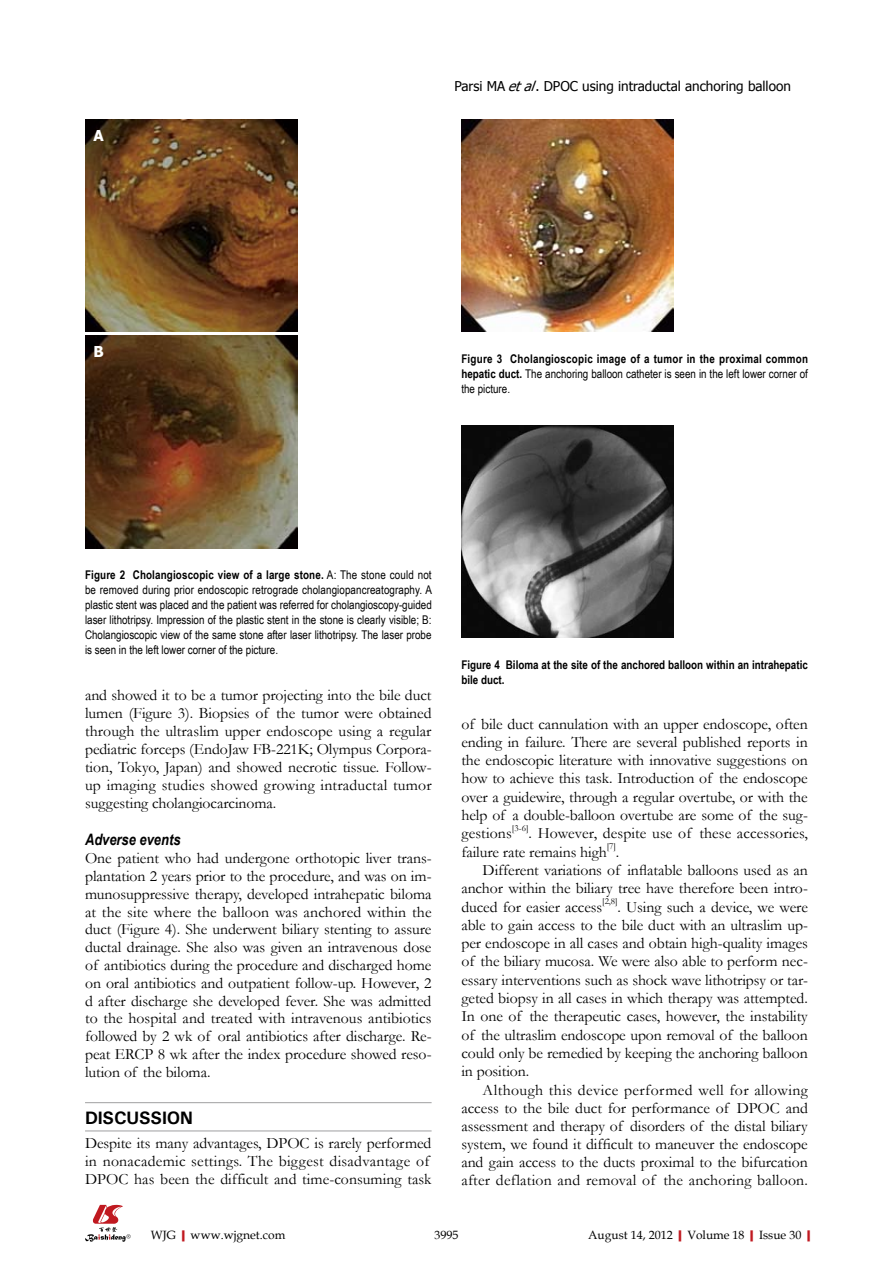
<style>
.page{position:relative;width:893px;height:1263px;background:#fff}
.page>*{position:absolute;margin:0;border:0;box-sizing:border-box;transform-origin:0 0}
.t1{font:700 18px "Univers";letter-spacing:-.01em;color:#000}
.t2{font:15.75px/18.3px "Garamond";letter-spacing:-.005em;color:#000;text-align:justify}
.t3{font:italic 700 15.75px "Arial Narrow";color:#000}
.t4{font:700 15px "Tahoma";color:#fff}
.t5{font:13.5px "Tahoma";color:#000}
.t6{font:12px/15px "Arial Narrow";color:#000;text-align:justify}
.t7{font:700 12px/15px "Arial Narrow";color:#000;text-align:justify}
.t8{font:12px "Book Antiqua";color:#000}
.t9{font:9.15px "Garamond";color:#000}
.s1{font-style:italic}
.s2{font-weight:400}
.s3{font-weight:700}
.s4{font-weight:700;color:#c01920}
</style>
<div class="page">
<svg style="left:85px;top:1205px;width:46px;height:37px"></svg>
<img style="left:85px;top:119px;width:213px;height:213px">
<img style="left:85px;top:336px;width:213px;height:212px">
<img style="left:461px;top:119px;width:213px;height:213px">
<img style="left:461px;top:425px;width:213px;height:212px">
<hr style="left:85px;top:1102px;width:347px;height:1px;background:#9f9fa0">
<hr style="left:85px;top:1131px;width:347px;height:1px;background:#9f9fa0">
<p class="t4" style="left:94px;top:125px;width:12px">A</p>
<p class="t5" style="left:454px;top:77px;width:338px">Parsi MA <span class="s1">etal</span>. DPOC using intraductal anchoring balloon</p>
<p class="t4" style="left:94px;top:341px;width:12px">B</p>
<p class="t7" style="left:461px;top:351px;width:348px">Figure 3 Cholangioscopic image of a tumor in the proximal common hepatic duct. <span class="s2">The anchoring balloon catheter is seen in the left lower corner of the picture.</span></p>
<p class="t6" style="left:85px;top:567px;width:348px"><span class="s3">Figure 2 Cholangioscopic view of a large stone.</span> A: The stone could not be removed during prior endoscopic retrograde cholangiopancreatography. A plastic stent was placed and the patient was referred for cholangioscopy-guided laser lithotripsy. Impression of the plastic stent in the stone is clearly visible; B:<br>Cholangioscopic view of the same stone after laser lithotripsy. The laser probe is seen in the left lower corner of the picture.</p>
<p class="t2" style="left:85px;top:685px;width:348px">and showed it to be a tumor projecting into the bile duct lumen (Figure 3). Biopsies of the tumor were obtained through the ultraslim upper endoscope using a regular pediatric forceps (EndoJaw FB-221K; Olympus Corpora&shy;tion, Tokyo, Japan) and showed necrotic tissue. Follow&shy;up imaging studies showed growing intraductal tumor suggesting cholangiocarcinoma.</p>
<p class="t3" style="left:85px;top:828px;width:97px">Adverse events</p>
<p class="t2" style="left:85px;top:849px;width:348px;line-height:17.9px">One patient who had undergone orthotopic liver trans&shy;plantation 2 years prior to the procedure, and was on im&shy;munosuppressive therapy, developed intrahepatic biloma at the site where the balloon was anchored within the duct (Figure 4). She underwent biliary stenting to assure ductal drainage. She also was given an intravenous dose of antibiotics during the procedure and discharged home on oral antibiotics and outpatient follow-up. However, 2 d after discharge she developed fever. She was admitted to the hospital and treated with intravenous antibiotics followed by 2 wk of oral antibiotics after discharge. Re&shy;peat ERCP 8 wk after the index procedure showed reso&shy;lution of the biloma.</p>
<p class="t1" style="left:85px;top:1106px;width:110px">DISCUSSION</p>
<p class="t2" style="left:85px;top:1134px;width:348px;text-align:left">Despite its many advantages, DPOC is rarely performed in nonacademic settings. The biggest disadvantage of<br>DPOC has been the difficult and time-consuming task</p>
<p class="t7" style="left:461px;top:657px;width:348px">Figure 4 Biloma at the site of the anchored balloon within an intrahepatic bile duct.</p>
<p class="t2" style="left:461px;top:714px;width:348px">of bile duct cannulation with an upper endoscope, often ending in failure. There are several published reports in the endoscopic literature with innovative suggestions on how to achieve this task. Introduction of the endoscope over a guidewire, through a regular overtube, or with the help of a double-balloon overtube are some of the sug&shy;gestions</p>
<p class="t9" style="left:512px;top:822px;width:18px">[3-6]</p>
<p class="t2" style="left:461px;top:824px;width:348px;text-indent:67px">. However, despite use of these accessories, failure rate remains high</p>
<p class="t9" style="left:607px;top:840px;width:11px">[7]</p>
<p class="t2" style="left:616px;top:842px;width:5px">.</p>
<p class="t2" style="left:483px;top:860px;width:327px">Different variations of inflatable balloons used as an</p>
<p class="t2" style="left:461px;top:879px;width:348px">anchor within the biliary tree have therefore been intro-</p>
<p class="t2" style="left:461px;top:897px;width:142px">duced for easier access</p>
<p class="t9" style="left:602px;top:895px;width:17px">[2,8]</p>
<p class="t2" style="left:461px;top:897px;width:348px;text-indent:156px">. Using such a device, we were able to gain access to the bile duct with an ultraslim up&shy;per endoscope in all cases and obtain high-quality images of the biliary mucosa. We were also able to perform nec&shy;essary interventions such as shock wave lithotripsy or tar&shy;geted biopsy in all cases in which therapy was attempted.<br>In one of the therapeutic cases, however, the instability of the ultraslim endoscope upon removal of the balloon could only be remedied by keeping the anchoring balloon in position.</p>
<p class="t2" style="left:461px;top:1080px;width:348px;text-indent:21px">Although this device performed well for allowing access to the bile duct for performance of DPOC and assessment and therapy of disorders of the distal biliary system, we found it difficult to maneuver the endoscope and gain access to the ducts proximal to the bifurcation after deflation and removal of the anchoring balloon.</p>
<p class="t8" style="left:151px;top:1226px;width:136px">WJG<span class="s4">|</span>www.wjgnet.com</p>
<p class="t8" style="left:434px;top:1226px;width:25px">3995</p>
<p class="t8" style="left:588px;top:1226px;width:229px">August 14, 2012<span class="s4">|</span>Volume 18<span class="s4">|</span>Issue 30<span class="s4">|</span></p>
</div>
